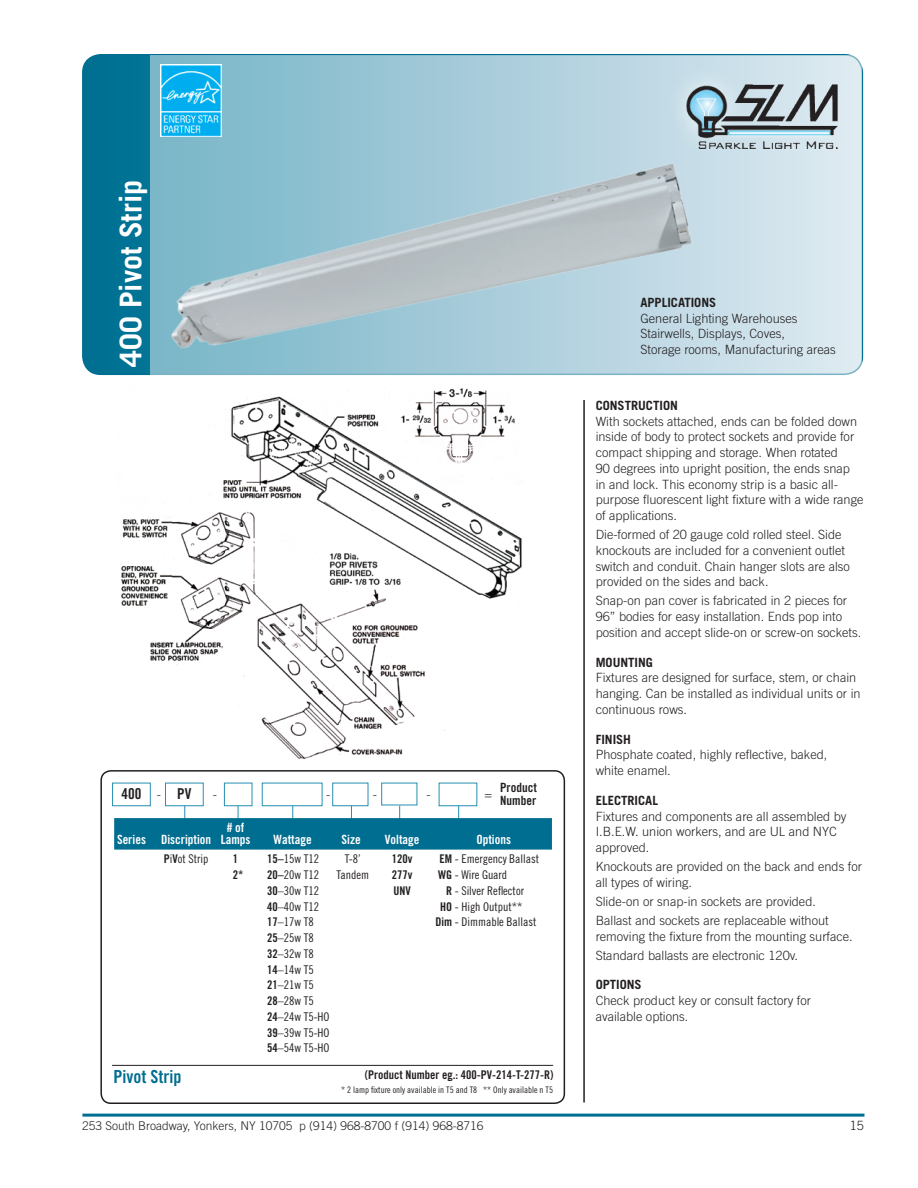
<style>
.page{position:relative;width:918px;height:1188px;background:#fff}
.page>*{position:absolute;margin:0;border:0;box-sizing:border-box;transform-origin:0 0}
.t1{font:700 30px "Trade Gothic";color:#fff}
.body{font:18px "Trade Gothic Bold Cond Twenty";color:#006e91}
.body-2{font:15px "Trade Gothic Bold Cond Twenty";color:#231f20}
.body-3{font:300 12.75px/15.8px "Trade Gothic";color:#231f20}
.subheads{font:700 12.75px "Trade Gothic";color:#231f20}
.key_chart_head{font:12.75px/12px "Trade Gothic Bold Cond Twenty";color:#fff}
.body-4{font:12.75px/13.5px "Trade Gothic Bold Cond Twenty";color:#231f20}
.body-5{font:12px "Trade Gothic Cond Eighteen";color:#231f20}
.t2{font:300 12px "Trade Gothic";color:#231f20}
.body-6{font:12px "Trade Gothic Bold Cond Twenty";color:#231f20}
.t3{font:9px "Trade Gothic Cond Eighteen";color:#231f20}
.s1{font-family:"Trade Gothic Bold Cond Twenty"}
</style>
<div class="page">
<div style="left:150px;top:55px;width:711px;height:320px;background:#d7e7ee"></div>
<hr style="left:82px;top:1114px;width:783px;height:3px;background:#006e91">
<hr style="left:583px;top:400px;width:2px;height:702px;background:#231f20">
<img style="left:756px;top:54px;width:100px;height:95px">
<img style="left:88px;top:54px;width:668px;height:514px">
<img style="left:106px;top:384px;width:419px;height:375px">
<hr style="left:112px;top:1065px;width:441px;height:1px;background:#231f20">
<div style="left:100px;top:770px;width:465px;height:334px;border:2px solid #231f20;border-radius:10px"></div>
<div style="left:112px;top:783px;width:39px;height:23px;border:1px solid #278fb0"></div>
<div style="left:165px;top:783px;width:39px;height:23px;border:1px solid #278fb0"></div>
<div style="left:224px;top:783px;width:28px;height:23px;border:1px solid #278fb0"></div>
<div style="left:262px;top:783px;width:60px;height:23px;border:1px solid #278fb0"></div>
<div style="left:332px;top:783px;width:36px;height:23px;border:1px solid #278fb0"></div>
<div style="left:439px;top:783px;width:38px;height:23px;border:1px solid #278fb0"></div>
<svg style="left:184px;top:806px;width:1px;height:12px"></svg>
<svg style="left:292px;top:806px;width:1px;height:12px"></svg>
<svg style="left:238px;top:806px;width:1px;height:12px"></svg>
<svg style="left:351px;top:806px;width:1px;height:12px"></svg>
<svg style="left:399px;top:806px;width:1px;height:12px"></svg>
<svg style="left:458px;top:806px;width:1px;height:12px"></svg>
<div style="left:114px;top:818px;width:438px;height:32px;background:#006e91"></div>
<p class="t1" style="left:112px;top:367px;width:188px;rotate:-90deg">400 Pivot Strip</p>
<p class="body-2" style="left:121px;top:785px;width:21px">400</p>
<p class="body-3" style="left:157px;top:786px;width:6px">-</p>
<p class="body-2" style="left:177px;top:785px;width:16px">PV</p>
<p class="body-3" style="left:213px;top:786px;width:6px">-</p>
<p class="body-3" style="left:326px;top:786px;width:6px">-</p>
<p class="body-3" style="left:373px;top:786px;width:6px">-</p>
<p class="body-3" style="left:426px;top:786px;width:6px">-</p>
<p class="body-3" style="left:485px;top:786px;width:9px">=</p>
<p class="body-4" style="left:500px;top:780px;width:38px">Product<br>Number</p>
<p class="key_chart_head" style="left:117px;top:822px;width:135px;text-indent:110px"># of<br>Series Discription Lamps</p>
<p class="key_chart_head" style="left:274px;top:834px;width:40px">Wattage</p>
<p class="key_chart_head" style="left:342px;top:834px;width:21px">Size</p>
<p class="key_chart_head" style="left:385px;top:834px;width:36px">Voltage</p>
<p class="key_chart_head" style="left:476px;top:834px;width:36px">Options</p>
<p class="body-5" style="left:164px;top:852px;width:46px"><span class="s1">P</span>i<span class="s1">V</span>ot Strip</p>
<p class="body-6" style="left:233px;top:852px;width:7px">1</p>
<p class="body-5" style="left:267px;top:852px;width:53px"><span class="s1">15–</span>15w T12</p>
<p class="body-5" style="left:345px;top:852px;width:17px">T-8’</p>
<p class="body-6" style="left:392px;top:852px;width:22px">120v</p>
<p class="body-5" style="left:439px;top:852px;width:101px"><span class="s1">EM</span> - Emergency Ballast</p>
<p class="body-6" style="left:233px;top:867px;width:12px">2*</p>
<p class="body-5" style="left:267px;top:868px;width:53px"><span class="s1">20–</span>20w T12</p>
<p class="body-5" style="left:336px;top:868px;width:34px">Tandem</p>
<p class="body-6" style="left:392px;top:867px;width:22px">277v</p>
<p class="body-5" style="left:438px;top:868px;width:71px"><span class="s1">WG</span> - Wire Guard</p>
<p class="body-5" style="left:267px;top:883px;width:53px"><span class="s1">30</span>–30w T12</p>
<p class="body-6" style="left:394px;top:883px;width:19px">UNV</p>
<p class="body-5" style="left:446px;top:883px;width:79px"><span class="s1">R</span> - Silver Reflector</p>
<p class="body-5" style="left:267px;top:899px;width:53px"><span class="s1">40</span>–40w T12</p>
<p class="body-5" style="left:440px;top:899px;width:84px"><span class="s1">HO</span> - High Output**</p>
<p class="body-5" style="left:267px;top:915px;width:48px"><span class="s1">17</span>–17w T8</p>
<p class="body-5" style="left:435px;top:915px;width:103px"><span class="s1">Dim</span> - Dimmable Ballast</p>
<p class="body-5" style="left:267px;top:931px;width:48px"><span class="s1">25</span>–25w T8</p>
<p class="body-5" style="left:267px;top:946px;width:48px"><span class="s1">32</span>–32w T8</p>
<p class="body-5" style="left:267px;top:962px;width:48px"><span class="s1">14</span>–14w T5</p>
<p class="body-5" style="left:267px;top:978px;width:48px"><span class="s1">21</span>–21w T5</p>
<p class="body-5" style="left:267px;top:994px;width:48px"><span class="s1">28</span>–28w T5</p>
<p class="body-5" style="left:267px;top:1009px;width:64px"><span class="s1">24</span>–24w T5-HO</p>
<p class="body-5" style="left:267px;top:1025px;width:64px"><span class="s1">39</span>–39w T5-HO</p>
<p class="body-5" style="left:267px;top:1041px;width:64px"><span class="s1">54</span>–54w T5-HO</p>
<p class="t3" style="left:341px;top:1085px;width:213px">* 2 lamp fixture only available in T5 and T8 ** Only available n T5</p>
<p class="body-6" style="left:365px;top:1067px;width:190px">(Product Number eg.: 400-PV-214-T-277-R)</p>
<p class="body" style="left:114px;top:1066px;width:69px">Pivot Strip</p>
<p class="subheads" style="left:640px;top:294px;width:77px">APPLICATIONS</p>
<p class="body-3" style="left:640px;top:310px;width:197px">General Lighting Warehouses<br>Stairwells, Displays, Coves,<br>Storage rooms, Manufacturing areas</p>
<p class="subheads" style="left:596px;top:397px;width:84px">CONSTRUCTION</p>
<p class="body-3" style="left:596px;top:413px;width:269px">With sockets attached, ends can be folded down inside of body to protect sockets and provide for compact shipping and storage. When rotated<br>90 degrees into upright position, the ends snap<br>in and lock. This economy strip is a basic all&shy;purpose fluorescent light fixture with a wide range of applications.</p>
<p class="body-3" style="left:596px;top:526px;width:256px">Die-formed of 20 gauge cold rolled steel. Side knockouts are included for a convenient outlet switch and conduit. Chain hanger slots are also provided on the sides and back.</p>
<p class="body-3" style="left:596px;top:593px;width:267px">Snap-on pan cover is fabricated in 2 pieces for<br>96” bodies for easy installation. Ends pop into position and accept slide-on or screw-on sockets.</p>
<p class="subheads" style="left:596px;top:654px;width:59px">MOUNTING</p>
<p class="body-3" style="left:596px;top:670px;width:266px">Fixtures are designed for surface, stem, or chain hanging. Can be installed as individual units or in continuous rows.</p>
<p class="subheads" style="left:596px;top:731px;width:37px">FINISH</p>
<p class="body-3" style="left:596px;top:747px;width:233px">Phosphate coated, highly reflective, baked, white enamel.</p>
<p class="subheads" style="left:596px;top:793px;width:64px">ELECTRICAL</p>
<p class="body-3" style="left:596px;top:808px;width:252px">Fixtures and components are all assembled by<br>I.B.E.W. union workers, and are UL and NYC approved.</p>
<p class="body-3" style="left:596px;top:859px;width:268px">Knockouts are provided on the back and ends for all types of wiring.</p>
<p class="body-3" style="left:596px;top:893px;width:222px">Slide-on or snap-in sockets are provided.</p>
<p class="body-3" style="left:596px;top:912px;width:259px">Ballast and sockets are replaceable without removing the fixture from the mounting surface.</p>
<p class="body-3" style="left:596px;top:947px;width:204px">Standard ballasts are electronic 120v.</p>
<p class="subheads" style="left:596px;top:977px;width:48px">OPTIONS</p>
<p class="body-3" style="left:596px;top:993px;width:217px">Check product key or consult factory for available options.</p>
<p class="t2" style="left:82px;top:1119px;width:403px">253 South Broadway, Yonkers, NY 10705 p (914) 968-8700 f (914) 968-8716</p>
<p class="body-3" style="left:850px;top:1117px;width:16px">15</p>
</div>
